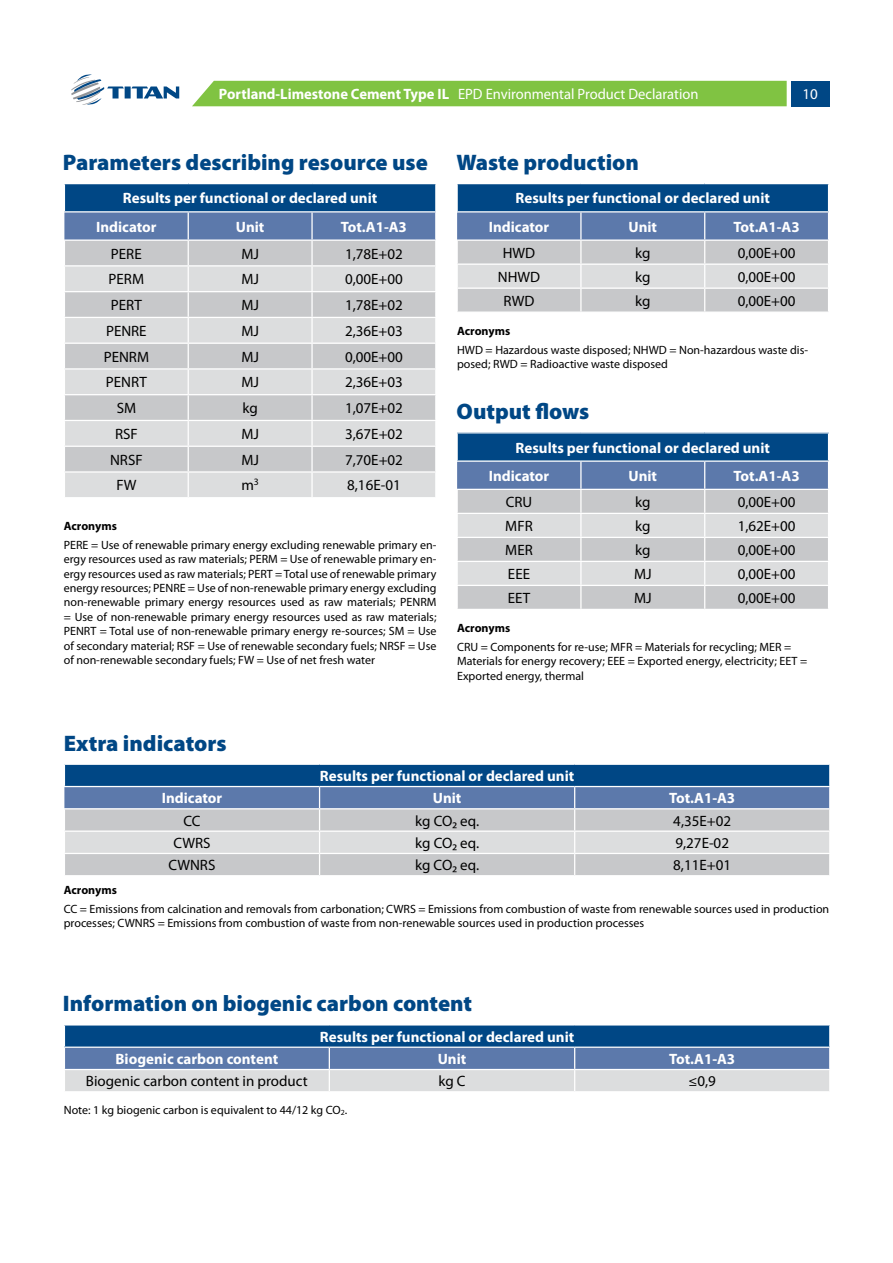
<style>
.page{position:relative;width:893px;height:1263px;background:#fff}
.page>*{position:absolute;margin:0;border:0;box-sizing:border-box;transform-origin:0 0}
.t1{font:900 22.5px "Myriad Pro";color:#004785}
.t2{font:15px "Myriad Pro";color:#000}
.t3{font:700 15px/28.2px "Myriad Pro";color:#fff}
.t4{font:15px "Myriad Pro";color:#fff}
.t5{font:12px/14.4px "Myriad Pro";color:#000}
.t6{font:700 12px "Myriad Pro";color:#000}
.s1{font-weight:700}
</style>
<div class="page">
<div style="left:192px;top:81px;width:595px;height:25px;background:#80c342"></div>
<svg style="left:71px;top:74px;width:108px;height:31px"></svg>
<div style="left:791px;top:81px;width:38px;height:25px;background:#004785"></div>
<svg style="left:64px;top:1025px;width:766px;height:66px;background:#6f8fb3"></svg>
<svg style="left:64px;top:184px;width:372px;height:313px;background:#b7c1cc"></svg>
<hr style="left:312px;top:471px;width:124px;height:2px;background:#fff">
<svg style="left:64px;top:765px;width:766px;height:110px;background:#93a6bd"></svg>
<hr style="left:64px;top:808px;width:256px;height:1px;background:#fff">
<hr style="left:320px;top:808px;width:255px;height:1px;background:#fff">
<hr style="left:575px;top:808px;width:255px;height:1px;background:#fff">
<svg style="left:457px;top:184px;width:372px;height:128px;background:#8ca2ba"></svg>
<hr style="left:456px;top:239px;width:125px;height:2px;background:#fff">
<hr style="left:581px;top:239px;width:124px;height:2px;background:#fff">
<hr style="left:705px;top:239px;width:124px;height:2px;background:#fff">
<svg style="left:457px;top:433px;width:372px;height:176px;background:#a1b1c3"></svg>
<hr style="left:705px;top:585px;width:124px;height:1px;background:#fff">
<p class="t4" style="left:219px;top:85px;width:481px"><span class="s1">Portland-Limestone Cement Type IL</span> EPD Environmental Product Declaration</p>
<p class="t4" style="left:802px;top:85px;width:17px">10</p>
<h1 class="t1" style="left:63px;top:148px;width:366px">Parameters describing resource use</h1>
<p class="t3" style="left:96px;top:184px;width:283px;text-indent:27px">Results per functional or declared unit<br>Indicator</p>
<p class="t3" style="left:236px;top:212px;width:30px">Unit</p>
<p class="t3" style="left:341px;top:212px;width:68px">Tot.A1-A3</p>
<p class="t2" style="left:111px;top:244px;width:32px">PERE</p>
<p class="t2" style="left:241px;top:244px;width:19px">MJ</p>
<p class="t2" style="left:345px;top:244px;width:59px">1,78E+02</p>
<p class="t2" style="left:109px;top:270px;width:37px">PERM</p>
<p class="t2" style="left:241px;top:270px;width:19px">MJ</p>
<p class="t2" style="left:345px;top:270px;width:59px">0,00E+00</p>
<p class="t2" style="left:111px;top:296px;width:33px">PERT</p>
<p class="t2" style="left:241px;top:296px;width:19px">MJ</p>
<p class="t2" style="left:345px;top:296px;width:59px">1,78E+02</p>
<p class="t2" style="left:106px;top:322px;width:42px">PENRE</p>
<p class="t2" style="left:241px;top:322px;width:19px">MJ</p>
<p class="t2" style="left:345px;top:322px;width:59px">2,36E+03</p>
<p class="t2" style="left:104px;top:347px;width:47px">PENRM</p>
<p class="t2" style="left:241px;top:347px;width:19px">MJ</p>
<p class="t2" style="left:345px;top:347px;width:59px">0,00E+00</p>
<p class="t2" style="left:106px;top:373px;width:42px">PENRT</p>
<p class="t2" style="left:241px;top:373px;width:19px">MJ</p>
<p class="t2" style="left:345px;top:373px;width:59px">2,36E+03</p>
<p class="t2" style="left:117px;top:399px;width:21px">SM</p>
<p class="t2" style="left:242px;top:399px;width:17px">kg</p>
<p class="t2" style="left:345px;top:399px;width:59px">1,07E+02</p>
<p class="t2" style="left:115px;top:425px;width:24px">RSF</p>
<p class="t2" style="left:241px;top:425px;width:19px">MJ</p>
<p class="t2" style="left:345px;top:425px;width:59px">3,67E+02</p>
<p class="t2" style="left:110px;top:450px;width:34px">NRSF</p>
<p class="t2" style="left:241px;top:450px;width:19px">MJ</p>
<p class="t2" style="left:345px;top:450px;width:59px">7,70E+02</p>
<p class="t2" style="left:116px;top:475px;width:21px">FW</p>
<p class="t2" style="left:241px;top:475px;width:19px">m<sup>3</sup></p>
<p class="t2" style="left:347px;top:475px;width:55px">8,16E-01</p>
<p class="t6" style="left:64px;top:518px;width:55px">Acronyms</p>
<p class="t5" style="left:64px;top:537px;width:374px;text-align:justify">PERE = Use of renewable primary energy excluding renewable primary en&shy;ergy resources used as raw materials; PERM = Use of renewable primary en&shy;ergy resources used as raw materials; PERT = Total use of renewable primary energy resources; PENRE = Use of non-renewable primary energy excluding non-renewable primary energy resources used as raw materials; PENRM = Use of non-renewable primary energy resources used as raw materials; PENRT = Total use of non-renewable primary energy re-sources; SM = Use of secondary material; RSF = Use of renewable secondary fuels; NRSF = Use of non-renewable secondary fuels; FW = Use of net fresh water</p>
<h1 class="t1" style="left:456px;top:148px;width:184px">Waste production</h1>
<p class="t3" style="left:489px;top:184px;width:283px;text-indent:27px">Results per functional or declared unit<br>Indicator</p>
<p class="t3" style="left:628px;top:212px;width:30px">Unit</p>
<p class="t3" style="left:734px;top:212px;width:68px">Tot.A1-A3</p>
<p class="t2" style="left:503px;top:243px;width:34px">HWD</p>
<p class="t2" style="left:635px;top:243px;width:17px">kg</p>
<p class="t2" style="left:738px;top:243px;width:59px">0,00E+00</p>
<p class="t2" style="left:498px;top:267px;width:44px">NHWD</p>
<p class="t2" style="left:635px;top:267px;width:17px">kg</p>
<p class="t2" style="left:738px;top:267px;width:59px">0,00E+00</p>
<p class="t2" style="left:504px;top:291px;width:32px">RWD</p>
<p class="t2" style="left:635px;top:291px;width:17px">kg</p>
<p class="t2" style="left:738px;top:291px;width:59px">0,00E+00</p>
<p class="t6" style="left:457px;top:323px;width:55px">Acronyms</p>
<p class="t5" style="left:457px;top:342px;width:353px">HWD = Hazardous waste disposed; NHWD = Non-hazardous waste dis&shy;posed; RWD = Radioactive waste disposed</p>
<h1 class="t1" style="left:456px;top:397px;width:134px">Output flows</h1>
<p class="t3" style="left:489px;top:433px;width:283px;text-indent:27px">Results per functional or declared unit<br>Indicator</p>
<p class="t3" style="left:628px;top:461px;width:30px">Unit</p>
<p class="t3" style="left:734px;top:461px;width:68px">Tot.A1-A3</p>
<p class="t2" style="left:506px;top:493px;width:28px">CRU</p>
<p class="t2" style="left:635px;top:493px;width:17px">kg</p>
<p class="t2" style="left:738px;top:493px;width:59px">0,00E+00</p>
<p class="t2" style="left:505px;top:517px;width:29px">MFR</p>
<p class="t2" style="left:635px;top:517px;width:17px">kg</p>
<p class="t2" style="left:738px;top:517px;width:59px">1,62E+00</p>
<p class="t2" style="left:505px;top:541px;width:29px">MER</p>
<p class="t2" style="left:635px;top:541px;width:17px">kg</p>
<p class="t2" style="left:738px;top:541px;width:59px">0,00E+00</p>
<p class="t2" style="left:508px;top:565px;width:24px">EEE</p>
<p class="t2" style="left:634px;top:565px;width:19px">MJ</p>
<p class="t2" style="left:738px;top:565px;width:59px">0,00E+00</p>
<p class="t2" style="left:508px;top:589px;width:24px">EET</p>
<p class="t2" style="left:634px;top:589px;width:19px">MJ</p>
<p class="t2" style="left:738px;top:589px;width:59px">0,00E+00</p>
<p class="t6" style="left:457px;top:620px;width:55px">Acronyms</p>
<p class="t5" style="left:457px;top:639px;width:352px">CRU = Components for re-use; MFR = Materials for recycling; MER =<br>Materials for energy recovery; EEE = Exported energy, electricity; EET =<br>Exported energy, thermal</p>
<h1 class="t1" style="left:64px;top:728px;width:164px">Extra indicators</h1>
<p class="t3" style="left:320px;top:761px;width:256px">Results per functional or declared unit</p>
<p class="t3" style="left:162px;top:784px;width:62px">Indicator</p>
<p class="t3" style="left:433px;top:784px;width:30px">Unit</p>
<p class="t3" style="left:669px;top:784px;width:68px">Tot.A1-A3</p>
<p class="t2" style="left:183px;top:811px;width:19px">CC</p>
<p class="t2" style="left:415px;top:811px;width:66px">kg CO₂ eq.</p>
<p class="t2" style="left:673px;top:811px;width:59px">4,35E+02</p>
<p class="t2" style="left:173px;top:834px;width:39px">CWRS</p>
<p class="t2" style="left:415px;top:834px;width:66px">kg CO₂ eq.</p>
<p class="t2" style="left:675px;top:834px;width:55px">9,27E-02</p>
<p class="t2" style="left:169px;top:856px;width:48px">CWNRS</p>
<p class="t2" style="left:415px;top:856px;width:66px">kg CO₂ eq.</p>
<p class="t2" style="left:673px;top:856px;width:59px">8,11E+01</p>
<p class="t6" style="left:64px;top:882px;width:55px">Acronyms</p>
<p class="t5" style="left:64px;top:901px;width:767px">CC = Emissions from calcination and removals from carbonation; CWRS = Emissions from combustion of waste from renewable sources used in production processes; CWNRS = Emissions from combustion of waste from non-renewable sources used in production processes</p>
<h1 class="t1" style="left:63px;top:989px;width:411px">Information on biogenic carbon content</h1>
<p class="t3" style="left:320px;top:1022px;width:256px">Results per functional or declared unit</p>
<p class="t3" style="left:116px;top:1044px;width:164px">Biogenic carbon content</p>
<p class="t3" style="left:438px;top:1044px;width:30px">Unit</p>
<p class="t3" style="left:669px;top:1044px;width:68px">Tot.A1-A3</p>
<p class="t2" style="left:86px;top:1072px;width:223px">Biogenic carbon content in product</p>
<p class="t2" style="left:438px;top:1072px;width:29px">kg C</p>
<p class="t2" style="left:688px;top:1072px;width:29px">≤0,9</p>
<p class="t5" style="left:64px;top:1102px;width:285px">Note: 1 kg biogenic carbon is equivalent to 44/12 kg CO<sub>2</sub>.</p>
</div>
